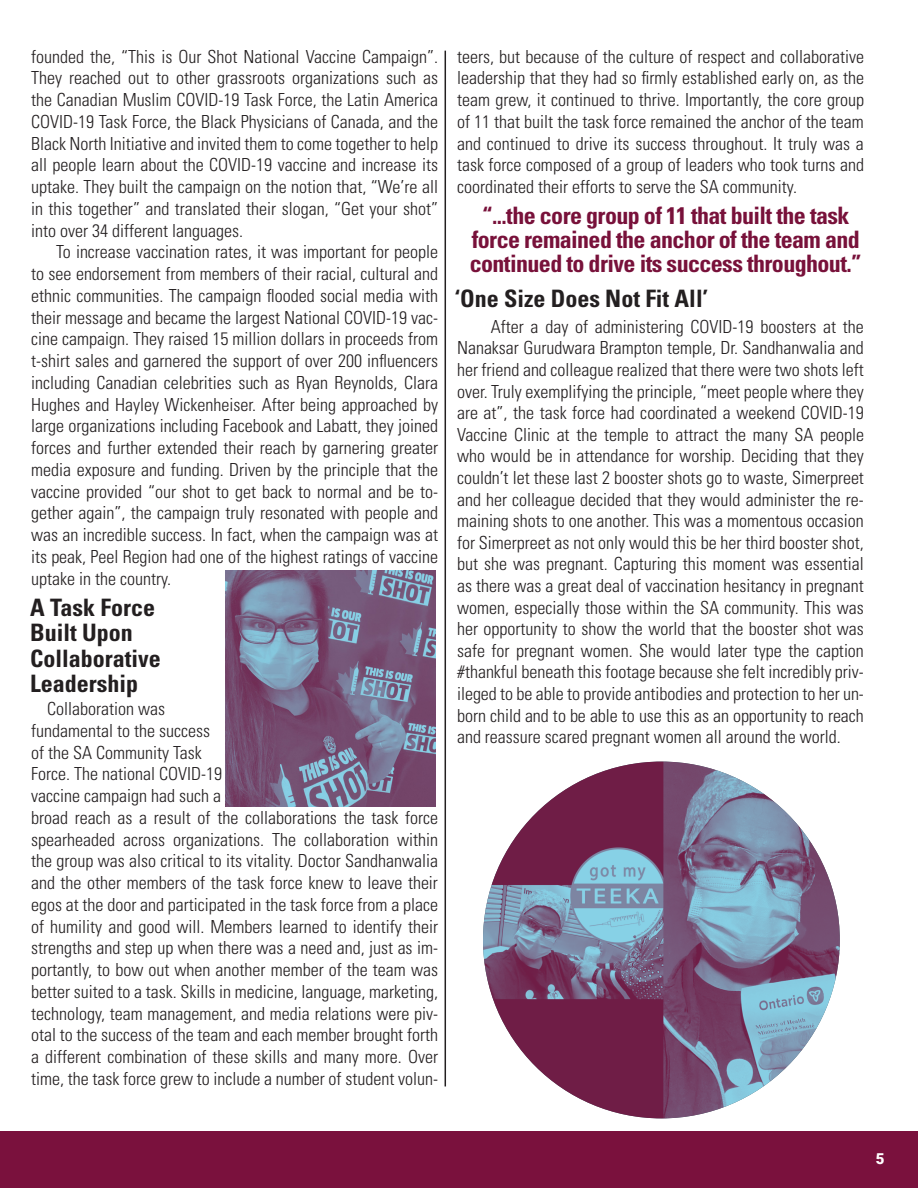
<style>
.page{position:relative;width:918px;height:1188px;background:#fff}
.page>*{position:absolute;margin:0;border:0;box-sizing:border-box;transform-origin:0 0}
.t1{font:700 condensed 24px/24px "Univers LT Std";letter-spacing:-.025em;color:#78113a}
.t2{font:700 condensed 24px "Univers LT Std";color:#231f20}
.t3{font:300 condensed 18px/21.8px "Univers LT Std";color:#231f20;text-align:justify}
.t4{font:900 15px "Roboto";color:#fff}
</style>
<div class="page">
<div style="left:0;top:1132px;width:918px;height:56px;background:#7a113d"></div>
<img style="left:483px;top:762px;width:357px;height:356px;border-radius:178px">
<hr style="left:445px;top:51px;width:1px;height:1035px;background:#231f20">
<img style="left:226px;top:571px;width:210px;height:235px">
<p class="t3" style="left:31px;top:46px;width:408px">founded the, “This is Our Shot National Vaccine Campaign”.<br>They reached out to other grassroots organizations such as the Canadian Muslim COVID-19 Task Force, the Latin America COVID-19 Task Force, the Black Physicians of Canada, and the Black North Initiative and invited them to come together to help all people learn about the COVID-19 vaccine and increase its uptake. They built the campaign on the notion that, “We’re all in this together” and translated their slogan, “Get your shot” into over 34 different languages.</p>
<p class="t3" style="left:31px;top:241px;width:408px;text-indent:25px">To increase vaccination rates, it was important for people to see endorsement from members of their racial, cultural and ethnic communities. The campaign flooded social media with their message and became the largest National COVID-19 vac&shy;cine campaign. They raised 15 million dollars in proceeds from t-shirt sales and garnered the support of over 200 influencers including Canadian celebrities such as Ryan Reynolds, Clara Hughes and Hayley Wickenheiser. After being approached by large organizations including Facebook and Labatt, they joined forces and further extended their reach by garnering greater media exposure and funding. Driven by the principle that the vaccine provided “our shot to get back to normal and be to&shy;gether again”, the campaign truly resonated with people and was an incredible success. In fact, when the campaign was at its peak, Peel Region had one of the highest ratings of vaccine uptake in the country.</p>
<p class="t2" style="left:30px;top:593px;width:126px">A Task Force</p>
<p class="t2" style="left:30px;top:618px;width:104px">Built Upon</p>
<p class="t2" style="left:30px;top:644px;width:132px">Collaborative</p>
<p class="t2" style="left:30px;top:669px;width:109px">Leadership</p>
<p class="t3" style="left:47px;top:698px;width:119px">Collaboration was</p>
<p class="t3" style="left:31px;top:720px;width:180px">fundamental to the success</p>
<p class="t3" style="left:31px;top:742px;width:172px">of the SA Community Task</p>
<p class="t3" style="left:31px;top:763px;width:192px">Force. The national COVID-19</p>
<p class="t3" style="left:31px;top:785px;width:191px">vaccine campaign had such a</p>
<p class="t3" style="left:31px;top:807px;width:408px">broad reach as a result of the collaborations the task force spearheaded across organizations. The collaboration within the group was also critical to its vitality. Doctor Sandhanwalia and the other members of the task force knew to leave their egos at the door and participated in the task force from a place of humility and good will. Members learned to identify their strengths and step up when there was a need and, just as im&shy;portantly, to bow out when another member of the team was better suited to a task. Skills in medicine, language, marketing, technology, team management, and media relations were piv&shy;otal to the success of the team and each member brought forth a different combination of these skills and many more. Over time, the task force grew to include a number of student volun-</p>
<p class="t3" style="left:457px;top:46px;width:408px">teers, but because of the culture of respect and collaborative leadership that they had so firmly established early on, as the team grew, it continued to thrive. Importantly, the core group of 11 that built the task force remained the anchor of the team and continued to drive its success throughout. It truly was a task force composed of a group of leaders who took turns and coordinated their efforts to serve the SA community.</p>
<p class="t1" style="left:482px;top:203px;width:369px">“...the core group of 11 that built the task</p>
<p class="t1" style="left:470px;top:227px;width:394px">force remained the anchor of the team and continued to drive its success throughout.”</p>
<p class="t2" style="left:455px;top:284px;width:255px">‘One Size Does Not Fit All’</p>
<p class="t3" style="left:457px;top:316px;width:408px;text-indent:34px">After a day of administering COVID-19 boosters at the Nanaksar Gurudwara Brampton temple, Dr. Sandhanwalia and her friend and colleague realized that there were two shots left over. Truly exemplifying the principle, “meet people where they are at”, the task force had coordinated a weekend COVID-19<br>Vaccine Clinic at the temple to attract the many SA people who would be in attendance for worship. Deciding that they couldn’t let these last 2 booster shots go to waste, Simerpreet and her colleague decided that they would administer the re&shy;maining shots to one another. This was a momentous occasion for Simerpreet as not only would this be her third booster shot, but she was pregnant. Capturing this moment was essential as there was a great deal of vaccination hesitancy in pregnant women, especially those within the SA community. This was her opportunity to show the world that the booster shot was safe for pregnant women. She would later type the caption #thankful beneath this footage because she felt incredibly priv&shy;ileged to be able to provide antibodies and protection to her un&shy;born child and to be able to use this as an opportunity to reach and reassure scared pregnant women all around the world.</p>
<p class="t4" style="left:876px;top:1148px;width:10px">5</p>
</div>
